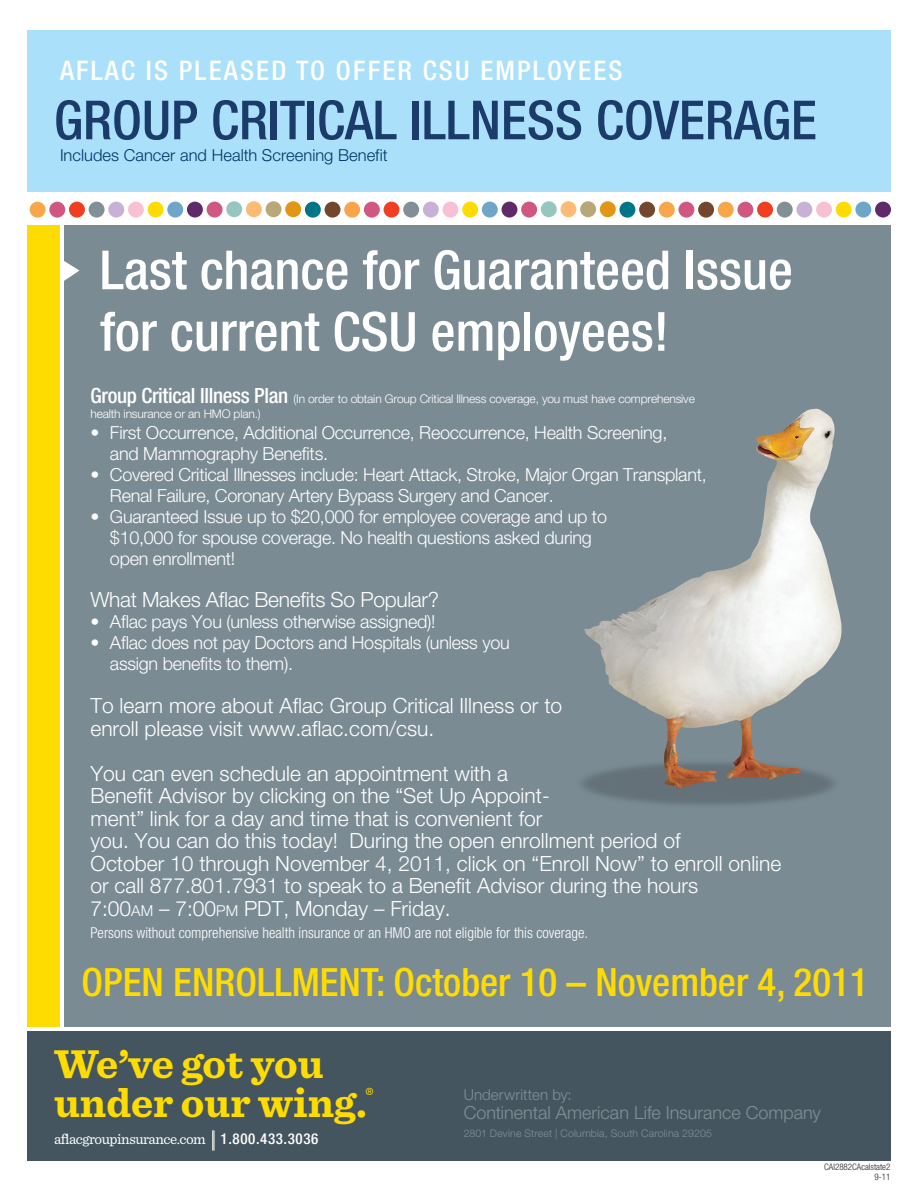
<style>
.page{position:relative;width:918px;height:1188px;background:#fff}
.page>*{position:absolute;margin:0;border:0;box-sizing:border-box;transform-origin:0 0}
.t1{font:500 condensed 54px/61.5px "Helvetica Neue LTCE";color:#fff}
.t2{font:500 condensed 54px "Helvetica Neue LTCE";color:#1b3c6b}
.t3{font:700 42px/39px "Sentinel";color:#ffdc01}
.t4{font:500 condensed 39px "Helvetica Neue LTCE";color:#ffdc01}
.t5{font:500 condensed 27px "Helvetica Neue LTCE";letter-spacing:.08em;color:#fff}
.t6{font:300 21px/22.5px "Helvetica Neue CELT";color:#fff}
.t7{font:300 18px/21px "Helvetica Neue CELT";letter-spacing:-.015em;color:#fff}
.t8{font:300 18px "Helvetica Neue CELT";color:#828f96}
.t9{font:300 16.5px "Helvetica Neue CELT";letter-spacing:.005em;color:#003667}
.t10{font:300 condensed 15px "Helvetica Neue LTCE";color:#fff}
.t11{font:15px "Sentinel";letter-spacing:-.03em;color:#fff}
.t12{font:300 15px "Helvetica Neue CELT";letter-spacing:.01em;color:#828f96}
.t13{font:300 12px/15px "Helvetica Neue CELT";letter-spacing:-.015em;color:#fff}
.t14{font:300 10.5px "Helvetica Neue CELT";letter-spacing:.02em;color:#828f96}
.t15{font:300 condensed 9px "Helvetica Neue LTCE";color:#231f20}
.s1{font-family:"Helvetica Neue LTCE";font-weight:500;font-stretch:condensed;font-size:21px}
.s2{font-size:15px}
.s3{font-family:"Helvetica Neue LTCE";font-weight:500;font-stretch:condensed}
</style>
<div class="page">
<div style="left:27px;top:30px;width:864px;height:162px;background:#aae0f9"></div>
<div style="left:384px;top:202px;width:15px;height:16px;background:#ef3e22;border-radius:50%"></div>
<div style="left:541px;top:201px;width:16px;height:16px;background:#95c6c0;border-radius:50%"></div>
<div style="left:443px;top:202px;width:15px;height:16px;background:#f8c0d3;border-radius:50%"></div>
<div style="left:600px;top:201px;width:16px;height:16px;background:#e29616;border-radius:50%"></div>
<div style="left:403px;top:202px;width:16px;height:16px;background:#828f96;border-radius:50%"></div>
<div style="left:560px;top:201px;width:16px;height:16px;background:#fcbb74;border-radius:50%"></div>
<div style="left:423px;top:202px;width:16px;height:16px;background:#c7b2d5;border-radius:50%"></div>
<div style="left:580px;top:201px;width:16px;height:16px;background:#b8a779;border-radius:50%"></div>
<div style="left:462px;top:202px;width:16px;height:16px;background:#ffdc01;border-radius:50%"></div>
<div style="left:619px;top:202px;width:16px;height:16px;background:#007587;border-radius:50%"></div>
<div style="left:521px;top:202px;width:16px;height:16px;background:#d05880;border-radius:50%"></div>
<div style="left:678px;top:202px;width:16px;height:16px;background:#d05880;border-radius:50%"></div>
<div style="left:482px;top:202px;width:16px;height:16px;background:#6fa6c8;border-radius:50%"></div>
<div style="left:639px;top:202px;width:16px;height:16px;background:#72472e;border-radius:50%"></div>
<div style="left:502px;top:202px;width:15px;height:16px;background:#602969;border-radius:50%"></div>
<div style="left:659px;top:202px;width:16px;height:16px;background:#f9a64a;border-radius:50%"></div>
<div style="left:69px;top:202px;width:16px;height:16px;background:#ef3e22;border-radius:50%"></div>
<div style="left:226px;top:201px;width:16px;height:16px;background:#95c6c0;border-radius:50%"></div>
<div style="left:128px;top:202px;width:16px;height:16px;background:#f8c0d3;border-radius:50%"></div>
<div style="left:285px;top:201px;width:16px;height:16px;background:#e29616;border-radius:50%"></div>
<div style="left:89px;top:202px;width:16px;height:16px;background:#828f96;border-radius:50%"></div>
<div style="left:246px;top:201px;width:16px;height:16px;background:#fcbb74;border-radius:50%"></div>
<div style="left:108px;top:202px;width:16px;height:16px;background:#c7b2d5;border-radius:50%"></div>
<div style="left:266px;top:201px;width:16px;height:16px;background:#b8a779;border-radius:50%"></div>
<div style="left:148px;top:202px;width:16px;height:16px;background:#ffdc01;border-radius:50%"></div>
<div style="left:305px;top:202px;width:16px;height:16px;background:#007587;border-radius:50%"></div>
<div style="left:207px;top:202px;width:16px;height:16px;background:#d05880;border-radius:50%"></div>
<div style="left:364px;top:202px;width:16px;height:16px;background:#d05880;border-radius:50%"></div>
<div style="left:167px;top:202px;width:16px;height:16px;background:#6fa6c8;border-radius:50%"></div>
<div style="left:325px;top:202px;width:15px;height:16px;background:#72472e;border-radius:50%"></div>
<div style="left:187px;top:202px;width:16px;height:16px;background:#602969;border-radius:50%"></div>
<div style="left:344px;top:202px;width:16px;height:16px;background:#f9a64a;border-radius:50%"></div>
<div style="left:49px;top:202px;width:16px;height:16px;background:#d05880;border-radius:50%"></div>
<div style="left:30px;top:202px;width:16px;height:16px;background:#f9a64a;border-radius:50%"></div>
<div style="left:757px;top:202px;width:16px;height:16px;background:#ef3e22;border-radius:50%"></div>
<div style="left:816px;top:202px;width:16px;height:16px;background:#f8c0d3;border-radius:50%"></div>
<div style="left:777px;top:202px;width:16px;height:16px;background:#828f96;border-radius:50%"></div>
<div style="left:796px;top:202px;width:16px;height:16px;background:#c7b2d5;border-radius:50%"></div>
<div style="left:836px;top:202px;width:16px;height:16px;background:#ffdc01;border-radius:50%"></div>
<div style="left:855px;top:202px;width:16px;height:16px;background:#6fa6c8;border-radius:50%"></div>
<div style="left:875px;top:202px;width:16px;height:16px;background:#602969;border-radius:50%"></div>
<div style="left:737px;top:202px;width:16px;height:16px;background:#d05880;border-radius:50%"></div>
<div style="left:698px;top:202px;width:16px;height:16px;background:#72472e;border-radius:50%"></div>
<div style="left:718px;top:202px;width:16px;height:16px;background:#f9a64a;border-radius:50%"></div>
<div style="left:27px;top:225px;width:33px;height:802px;background:#ffdc01"></div>
<div style="left:27px;top:1031px;width:864px;height:130px;background:#45555f"></div>
<svg style="left:212px;top:1130px;width:3px;height:21px"></svg>
<div style="left:64px;top:225px;width:827px;height:802px;background:#7b8b94"></div>
<svg style="left:64px;top:261px;width:16px;height:20px"></svg>
<img style="left:584px;top:410px;width:225px;height:379px">
<p class="t5" style="left:60px;top:54px;width:564px">AFLAC IS PLEASED TO OFFER CSU EMPLOYEES</p>
<p class="t2" style="left:54px;top:88px;width:764px">GROUP CRITICAL ILLNESS COVERAGE</p>
<p class="t9" style="left:60px;top:145px;width:329px">Includes Cancer and Health Screening Benefit</p>
<p class="t1" style="left:100px;top:239px;width:695px">Last chance for Guaranteed Issue for current CSU employees!</p>
<p class="t13" style="left:90px;top:391px;width:606px"><span class="s1">Group Critical Illness Plan</span> (In order to obtain Group Critical Illness coverage, you must have comprehensive health insurance or an HMO plan.)</p>
<p class="t7" style="left:90px;top:422px;width:578px">• First Occurrence, Additional Occurrence, Reoccurrence, Health Screening,</p>
<p class="t7" style="left:110px;top:443px;width:220px">and Mammography Benefits.</p>
<p class="t7" style="left:110px;top:464px;width:598px;text-indent:-19px">• Covered Critical Illnesses include: Heart Attack, Stroke, Major Organ Transplant,<br>Renal Failure, Coronary Artery Bypass Surgery and Cancer.</p>
<p class="t7" style="left:110px;top:506px;width:499px;text-indent:-19px">• Guaranteed Issue up to $20,000 for employee coverage and up to $10,000 for spouse coverage. No health questions asked during open enrollment!</p>
<p class="t6" style="left:90px;top:588px;width:350px">What Makes Aflac Benefits So Popular?</p>
<p class="t7" style="left:90px;top:611px;width:347px">• Aflac pays You (unless otherwise assigned)!</p>
<p class="t7" style="left:110px;top:632px;width:401px;text-indent:-19px">• Aflac does not pay Doctors and Hospitals (unless you assign benefits to them).</p>
<p class="t6" style="left:90px;top:695px;width:473px">To learn more about Aflac Group Critical Illness or to enroll please visit www.aflac.com/csu.</p>
<p class="t6" style="left:90px;top:762px;width:419px">You can even schedule an appointment with a</p>
<p class="t6" style="left:90px;top:785px;width:692px">Benefit Advisor by clicking on the “Set Up Appoint-<br>ment” link for a day and time that is convenient for<br>you. You can do this today! During the open enrollment period of<br>October 10 through November 4, 2011, click on “Enroll Now” to enroll online or call 877.801.7931 to speak to a Benefit Advisor during the hours<br>7:00<span class="s2">AM</span> – 7:00<span class="s2">PM</span> PDT, Monday – Friday.</p>
<p class="t10" style="left:90px;top:924px;width:499px">Persons without comprehensive health insurance or an HMO are not eligible for this coverage.</p>
<p class="t4" style="left:82px;top:959px;width:788px">OPEN ENROLLMENT: October 10 – November 4, 2011</p>
<p class="t3" style="left:54px;top:1042px;width:325px">We’ve got you under our wing.<sup>®</sup></p>
<p class="t11" style="left:54px;top:1127px;width:266px">aflacgroupinsurance.com <span class="s3">1.800.433.3036</span></p>
<p class="t12" style="left:464px;top:1085px;width:110px">Underwritten by:</p>
<p class="t8" style="left:464px;top:1102px;width:359px">Continental American Life Insurance Company</p>
<p class="t14" style="left:464px;top:1127px;width:250px">2801 Devine Street | Columbia, South Carolina 29205</p>
<p class="t15" style="left:824px;top:1161px;width:68px">CAI2882CAcalstate2</p>
<p class="t15" style="left:875px;top:1172px;width:17px">9-11</p>
</div>
